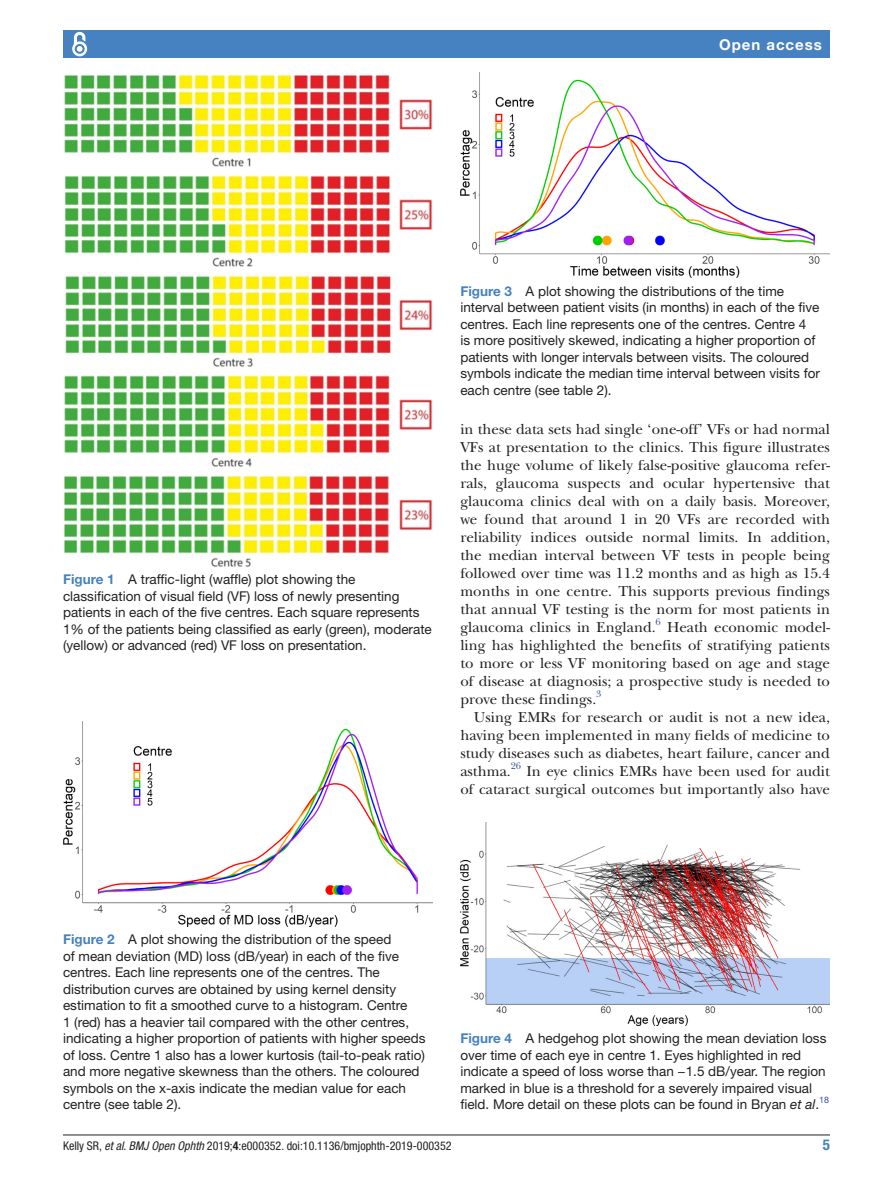
<style>
.page{position:relative;width:893px;height:1191px;background:#fff}
.page>*{position:absolute;margin:0;border:0;box-sizing:border-box;transform-origin:0 0}
.t1{font:15px/18px "New Baskerville";color:#231f20;text-align:justify}
.t2{font:700 15px "Helvetica Neue LT Std";letter-spacing:.065em;color:#fff}
.t3{font:700 condensed 15px "Helvetica Neue LT Std";color:#4681c2}
.t4{font:13.5px/16.5px "Helvetica Neue LT Std";color:#231f20}
.t5{font:condensed 12px "Helvetica Neue LT Std";color:#231f20}
.t6{font:9.9px "New Baskerville";color:#3853a3}
.s1{font-weight:700;color:#4681c2}
.s2{font-style:italic}
.s3{font-weight:700}
</style>
<div class="page">
<hr style="left:63px;top:1134px;width:767px;height:1px;background:#231f20">
<div style="left:63px;top:31px;width:767px;height:27px;background:#4681c2"></div>
<svg style="left:72px;top:31px;width:16px;height:26px"></svg>
<img style="left:64px;top:74px;width:369px;height:492px">
<img style="left:63px;top:721px;width:370px;height:205px">
<img style="left:460px;top:73px;width:370px;height:205px">
<img style="left:460px;top:822px;width:370px;height:203px">
<p class="t2" style="left:719px;top:35px;width:104px">Open access</p>
<p class="t4" style="left:63px;top:571px;width:370px"><span class="s1">Figure 1</span> A traffic-light (waffle) plot showing the classification of visual field (VF) loss of newly presenting patients in each of the five centres. Each square represents 1% of the patients being classified as early (green), moderate (yellow) or advanced (red) VF loss on presentation.</p>
<p class="t4" style="left:460px;top:282px;width:361px"><span class="s1">Figure 3</span> A plot showing the distributions of the time interval between patient visits (in months) in each of the five centres. Each line represents one of the centres. Centre 4<br>is more positively skewed, indicating a higher proportion of patients with longer intervals between visits. The coloured symbols indicate the median time interval between visits for each centre (see table 2).</p>
<p class="t1" style="left:460px;top:420px;width:371px">in these data sets had single ‘one-off’ VFs or had normal VFs at presentation to the clinics. This figure illustrates the huge volume of likely false-positive glaucoma refer&shy;rals, glaucoma suspects and ocular hypertensive that glaucoma clinics deal with on a daily basis. Moreover, we found that around 1 in 20 VFs are recorded with reliability indices outside normal limits. In addition, the median interval between VF tests in people being followed over time was 11.2 months and as high as 15.4 months in one centre. This supports previous findings that annual VF testing is the norm for most patients in glaucoma clinics in England.</p>
<p class="t6" style="left:656px;top:616px;width:7px">6</p>
<p class="t1" style="left:460px;top:618px;width:371px;text-indent:207px">Heath economic model&shy;ling has highlighted the benefits of stratifying patients to more or less VF monitoring based on age and stage of disease at diagnosis; a prospective study is needed to prove these findings.</p>
<p class="t6" style="left:596px;top:688px;width:7px">3</p>
<p class="t1" style="left:460px;top:708px;width:371px;text-indent:14px">Using EMRs for research or audit is not a new idea, having been implemented in many fields of medicine to study diseases such as diabetes, heart failure, cancer and asthma.</p>
<p class="t6" style="left:511px;top:760px;width:12px">26</p>
<p class="t1" style="left:460px;top:762px;width:371px;text-align:right">In eye clinics EMRs have been used for audit<br>of cataract surgical outcomes but importantly also have</p>
<p class="t4" style="left:63px;top:931px;width:364px"><span class="s1">Figure 2</span> A plot showing the distribution of the speed<br>of mean deviation (MD) loss (dB/year) in each of the five centres. Each line represents one of the centres. The distribution curves are obtained by using kernel density estimation to fit a smoothed curve to a histogram. Centre<br>1 (red) has a heavier tail compared with the other centres, indicating a higher proportion of patients with higher speeds of loss. Centre 1 also has a lower kurtosis (tail-to-peak ratio) and more negative skewness than the others. The coloured symbols on the x-axis indicate the median value for each centre (see table 2).</p>
<p class="t4" style="left:460px;top:1030px;width:370px"><span class="s1">Figure 4</span> A hedgehog plot showing the mean deviation loss over time of each eye in centre 1. Eyes highlighted in red indicate a speed of loss worse than −1.5 dB/year. The region marked in blue is a threshold for a severely impaired visual field. More detail on these plots can be found in Bryan <span class="s2">et al</span>.<sup>18</sup></p>
<p class="t5" style="left:63px;top:1138px;width:390px">Kelly SR, <span class="s2">et al</span>. <span class="s2">BMJ Open Ophth</span> 2019;<span class="s3">4</span>:e000352. doi:10.1136/bmjophth-2019-000352</p>
<p class="t3" style="left:823px;top:1135px;width:9px">5</p>
</div>
